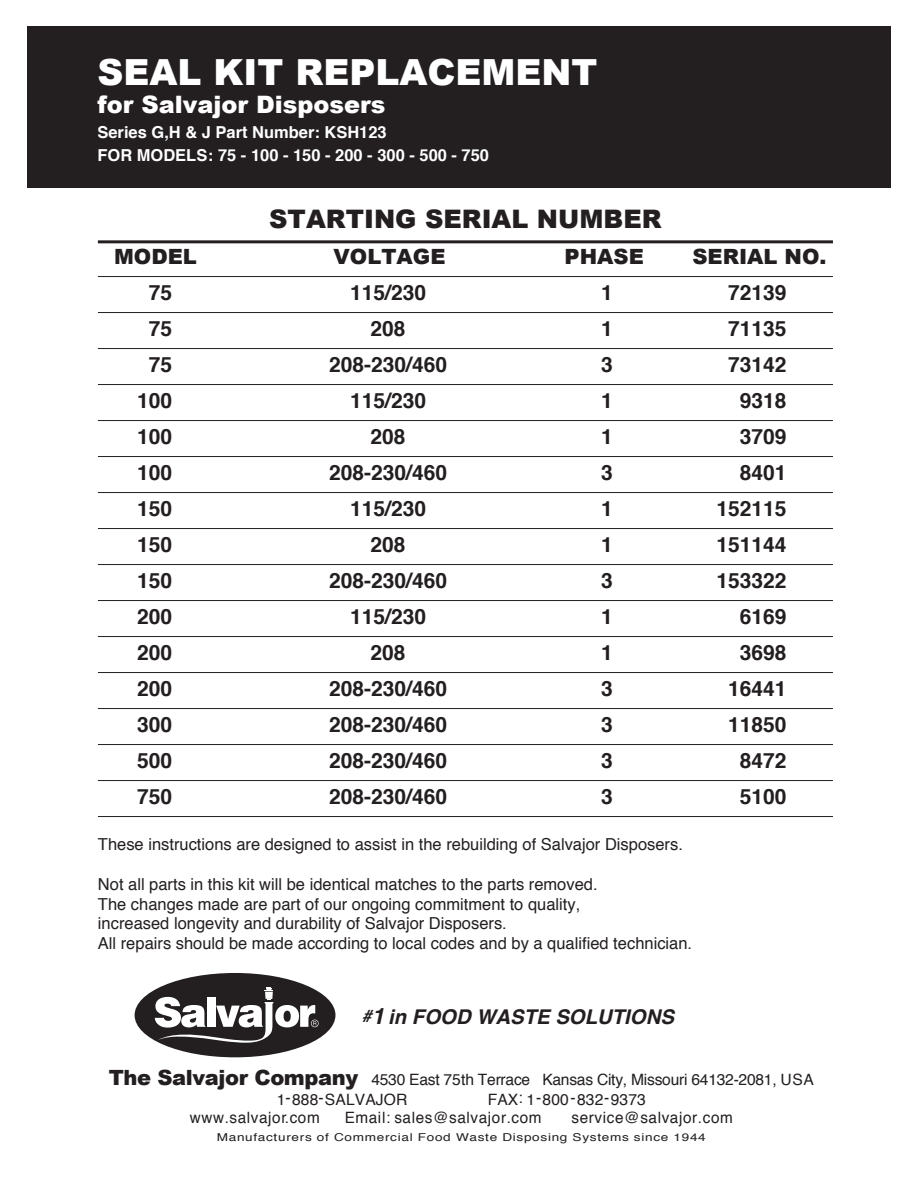
<style>
.page{position:relative;width:918px;height:1188px;background:#fff}
.page>*{position:absolute;margin:0;border:0;box-sizing:border-box;transform-origin:0 0}
.t1{font:900 36px "Arial";color:#fff}
.t2{font:900 25.5px "Arial";color:#231f20}
.t3{font:900 24px "Arial";color:#fff}
.t4{font:700 21px "Helvetica";color:#231f20}
.t5{font:900 21px "Arial";color:#231f20}
.t6{font:italic 700 20.4px "Helvetica";color:#231f20}
.t7{font:16.5px "Helvetica";color:#231f20}
.t8{font:700 16.5px "Helvetica";color:#fff}
.t9{font:15.6px "Helvetica";letter-spacing:-.015em;color:#231f20}
.t10{font:15.6px "Helvetica";letter-spacing:.04em;color:#231f20}
.t11{font:15.6px "Helvetica";letter-spacing:.01em;color:#231f20}
.t12{font:10.8px "Helvetica";letter-spacing:.05em;color:#231f20;scale:1.25 1}
.s1{font-size:17.25px}
.s2{font-size:22.5px}
.s3{font-family:"Arial";font-weight:900;font-size:21px}
</style>
<div class="page">
<hr style="left:98px;top:240px;width:735px;height:3px;background:#231f20">
<hr style="left:98px;top:276px;width:735px;height:1px;background:#231f20">
<hr style="left:98px;top:312px;width:735px;height:1px;background:#231f20">
<hr style="left:98px;top:348px;width:735px;height:1px;background:#231f20">
<hr style="left:98px;top:384px;width:735px;height:1px;background:#231f20">
<hr style="left:98px;top:420px;width:735px;height:1px;background:#231f20">
<hr style="left:98px;top:456px;width:735px;height:1px;background:#231f20">
<hr style="left:98px;top:492px;width:735px;height:1px;background:#231f20">
<hr style="left:98px;top:528px;width:735px;height:1px;background:#231f20">
<hr style="left:98px;top:564px;width:735px;height:1px;background:#231f20">
<hr style="left:98px;top:600px;width:735px;height:1px;background:#231f20">
<hr style="left:98px;top:636px;width:735px;height:1px;background:#231f20">
<hr style="left:98px;top:672px;width:735px;height:1px;background:#231f20">
<hr style="left:98px;top:708px;width:735px;height:1px;background:#231f20">
<hr style="left:98px;top:744px;width:735px;height:1px;background:#231f20">
<hr style="left:98px;top:780px;width:735px;height:1px;background:#231f20">
<hr style="left:98px;top:816px;width:735px;height:1px;background:#231f20">
<div style="left:27px;top:26px;width:864px;height:162px;background:#231f20"></div>
<div style="left:135px;top:973px;width:200px;height:84px;background:#231f20;border-radius:50%"></div>
<svg style="left:311px;top:1020px;width:8px;height:7px"></svg>
<svg style="left:155px;top:987px;width:161px;height:56px"></svg>
<p class="t1" style="left:98px;top:46px;width:501px">SEAL KIT REPLACEMENT</p>
<p class="t3" style="left:98px;top:87px;width:289px">for Salvajor Disposers</p>
<p class="t8" style="left:97px;top:119px;width:291px">Series G,H &amp; J Part Number: KSH123</p>
<p class="t8" style="left:97px;top:142px;width:393px">FOR MODELS: 75 - 100 - 150 - 200 - 300 - 500 - 750</p>
<p class="t2" style="left:269px;top:201px;width:394px">STARTING SERIAL NUMBER</p>
<p class="t5" style="left:114px;top:242px;width:84px">MODEL</p>
<p class="t5" style="left:334px;top:242px;width:113px">VOLTAGE</p>
<p class="t5" style="left:565px;top:242px;width:81px">PHASE</p>
<p class="t5" style="left:692px;top:242px;width:136px">SERIAL NO.</p>
<p class="t4" style="left:149px;top:276px;width:25px">75</p>
<p class="t4" style="left:350px;top:276px;width:77px">115/230</p>
<p class="t4" style="left:601px;top:276px;width:13px">1</p>
<p class="t4" style="left:728px;top:276px;width:60px">72139</p>
<p class="t4" style="left:149px;top:312px;width:25px">75</p>
<p class="t4" style="left:371px;top:312px;width:37px">208</p>
<p class="t4" style="left:601px;top:312px;width:13px">1</p>
<p class="t4" style="left:728px;top:312px;width:60px">71135</p>
<p class="t4" style="left:149px;top:348px;width:25px">75</p>
<p class="t4" style="left:329px;top:348px;width:119px">208-230/460</p>
<p class="t4" style="left:601px;top:348px;width:13px">3</p>
<p class="t4" style="left:728px;top:348px;width:60px">73142</p>
<p class="t4" style="left:137px;top:384px;width:37px">100</p>
<p class="t4" style="left:350px;top:384px;width:77px">115/230</p>
<p class="t4" style="left:601px;top:384px;width:13px">1</p>
<p class="t4" style="left:740px;top:384px;width:48px">9318</p>
<p class="t4" style="left:137px;top:420px;width:37px">100</p>
<p class="t4" style="left:371px;top:420px;width:37px">208</p>
<p class="t4" style="left:601px;top:420px;width:13px">1</p>
<p class="t4" style="left:740px;top:420px;width:48px">3709</p>
<p class="t4" style="left:137px;top:456px;width:37px">100</p>
<p class="t4" style="left:329px;top:456px;width:119px">208-230/460</p>
<p class="t4" style="left:601px;top:456px;width:13px">3</p>
<p class="t4" style="left:740px;top:456px;width:48px">8401</p>
<p class="t4" style="left:137px;top:492px;width:37px">150</p>
<p class="t4" style="left:350px;top:492px;width:77px">115/230</p>
<p class="t4" style="left:601px;top:492px;width:13px">1</p>
<p class="t4" style="left:716px;top:492px;width:72px">152115</p>
<p class="t4" style="left:137px;top:528px;width:37px">150</p>
<p class="t4" style="left:371px;top:528px;width:37px">208</p>
<p class="t4" style="left:601px;top:528px;width:13px">1</p>
<p class="t4" style="left:716px;top:528px;width:72px">151144</p>
<p class="t4" style="left:137px;top:564px;width:37px">150</p>
<p class="t4" style="left:329px;top:564px;width:119px">208-230/460</p>
<p class="t4" style="left:601px;top:564px;width:13px">3</p>
<p class="t4" style="left:716px;top:564px;width:72px">153322</p>
<p class="t4" style="left:137px;top:600px;width:37px">200</p>
<p class="t4" style="left:350px;top:600px;width:77px">115/230</p>
<p class="t4" style="left:601px;top:600px;width:13px">1</p>
<p class="t4" style="left:740px;top:600px;width:48px">6169</p>
<p class="t4" style="left:137px;top:636px;width:37px">200</p>
<p class="t4" style="left:371px;top:636px;width:37px">208</p>
<p class="t4" style="left:601px;top:636px;width:13px">1</p>
<p class="t4" style="left:740px;top:636px;width:48px">3698</p>
<p class="t4" style="left:137px;top:672px;width:37px">200</p>
<p class="t4" style="left:329px;top:672px;width:119px">208-230/460</p>
<p class="t4" style="left:601px;top:672px;width:13px">3</p>
<p class="t4" style="left:728px;top:672px;width:60px">16441</p>
<p class="t4" style="left:137px;top:708px;width:37px">300</p>
<p class="t4" style="left:329px;top:708px;width:119px">208-230/460</p>
<p class="t4" style="left:601px;top:708px;width:13px">3</p>
<p class="t4" style="left:728px;top:708px;width:60px">11850</p>
<p class="t4" style="left:137px;top:744px;width:37px">500</p>
<p class="t4" style="left:329px;top:744px;width:119px">208-230/460</p>
<p class="t4" style="left:601px;top:744px;width:13px">3</p>
<p class="t4" style="left:740px;top:744px;width:48px">8472</p>
<p class="t4" style="left:137px;top:780px;width:37px">750</p>
<p class="t4" style="left:329px;top:780px;width:119px">208-230/460</p>
<p class="t4" style="left:601px;top:780px;width:13px">3</p>
<p class="t4" style="left:740px;top:780px;width:48px">5100</p>
<p class="t7" style="left:98px;top:832px;width:587px">These instructions are designed to assist in the rebuilding of Salvajor Disposers.</p>
<p class="t7" style="left:98px;top:871px;width:501px">Not all parts in this kit will be identical matches to the parts removed.</p>
<p class="t7" style="left:98px;top:891px;width:484px">The changes made are part of our ongoing commitment to quality,</p>
<p class="t7" style="left:98px;top:911px;width:410px">increased longevity and durability of Salvajor Disposers.</p>
<p class="t7" style="left:98px;top:931px;width:596px">All repairs should be made according to local codes and by a qualified technician.</p>
<p class="t6" style="left:362px;top:1000px;width:313px"><span class="s1">#</span><span class="s2">1</span> in FOOD WASTE SOLUTIONS</p>
<p class="t9" style="left:109px;top:1068px;width:706px"><span class="s3">The Salvajor Company</span> 4530 East 75th Terrace Kansas City, Missouri 64132-2081, USA</p>
<p class="t11" style="left:277px;top:1087px;width:132px">1-888-SALVAJOR</p>
<p class="t11" style="left:488px;top:1087px;width:160px">FAX: 1-800-832-9373</p>
<p class="t10" style="left:190px;top:1106px;width:132px">www.salvajor.com</p>
<p class="t10" style="left:345px;top:1106px;width:199px">Email: sales@salvajor.com</p>
<p class="t10" style="left:572px;top:1106px;width:163px">service@salvajor.com</p>
<p class="t12" style="left:217px;top:1128px;width:393px">Manufacturers of Commercial Food Waste Disposing Systems since 1944</p>
</div>
